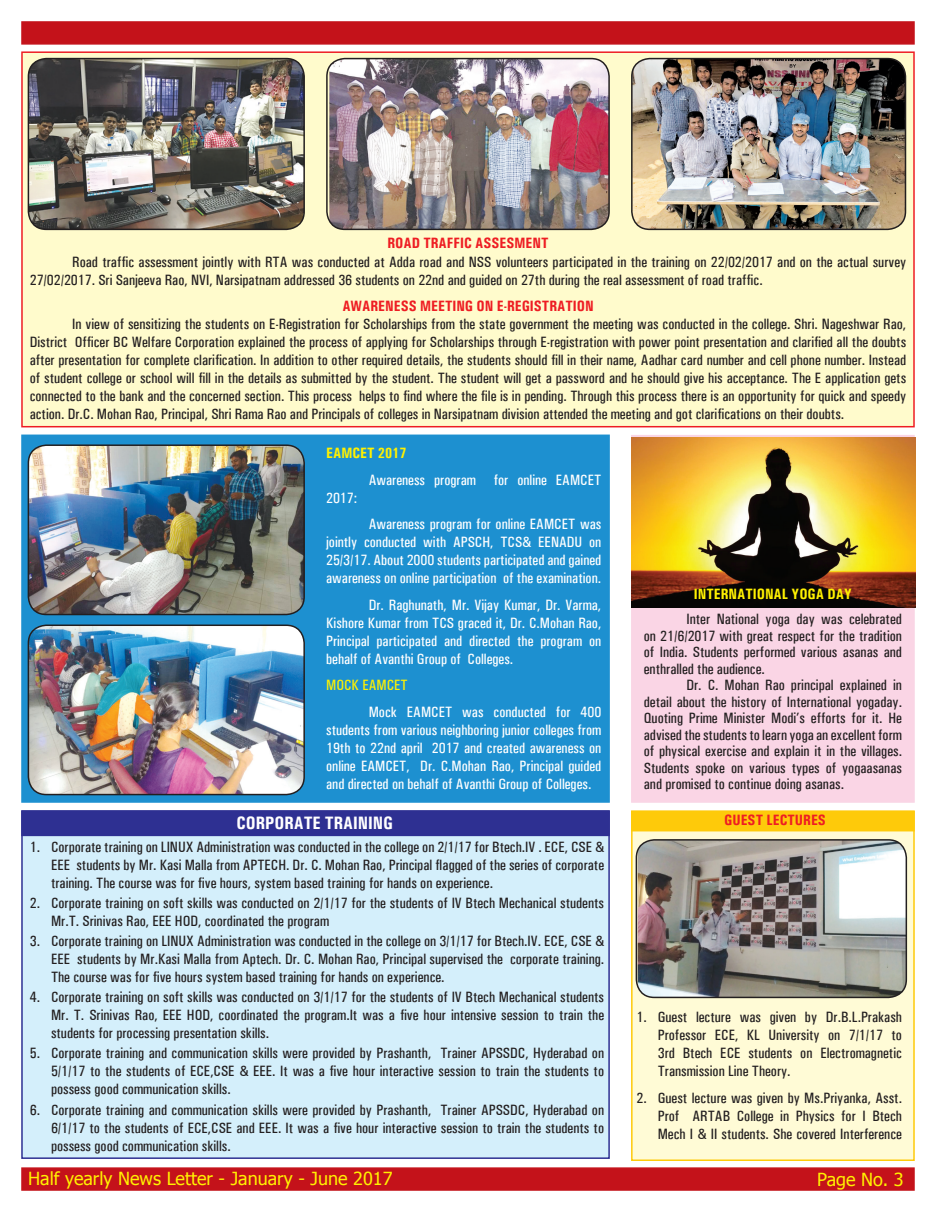
<style>
.page{position:relative;width:936px;height:1212px;background:#fff}
.page>*{position:absolute;margin:0;border:0;box-sizing:border-box;transform-origin:0 0}
.t1{font:18px "Tahoma";color:#fff101}
.t2{font:700 condensed 18px "Univers";color:#fff}
.t3{font:500 condensed 15px/18px "Univers";color:#231f20;text-align:justify}
.t4{font:500 condensed 15px/18px "Univers";color:#fff;text-align:justify}
.t5{font:700 condensed 15px "Univers";color:#ee1d23}
.t6{font:700 condensed 15px "Univers";color:#fff101}
.t7{font:500 condensed 15px "Univers";color:#fff101}
</style>
<div class="page">
<div style="left:631px;top:810px;width:283px;height:351px;background:#fffbd6;border:2px solid #feca0a"></div>
<div style="left:21px;top:810px;width:588px;height:349px;background:#d4effb;border:2px solid #2e3092"></div>
<div style="left:21px;top:810px;width:588px;height:26px;background:#2e3092;border:2px solid #2e3092"></div>
<div style="left:631px;top:810px;width:283px;height:21px;background:#feca0a;border:2px solid #feca0a"></div>
<div style="left:631px;top:435px;width:283px;height:368px;background:#fad5e5"></div>
<div style="left:21px;top:434px;width:588px;height:369px;background:#1d90d0;border:2px solid #1d90d0"></div>
<div style="left:21px;top:21px;width:893px;height:24px;background:#c4121a;border:2px solid #c4121a"></div>
<div style="left:21px;top:1167px;width:893px;height:24px;background:#c4121a;border:2px solid #c4121a"></div>
<div style="left:21px;top:51px;width:893px;height:376px;background:#fffbcc;border:2px solid #ee1d23"></div>
<img style="left:28px;top:59px;width:276px;height:170px">
<div style="left:28px;top:58px;width:277px;height:172px;border:2px solid #231f20;border-radius:18px"></div>
<img style="left:329px;top:59px;width:280px;height:170px">
<div style="left:326px;top:58px;width:283px;height:172px;border:2px solid #231f20;border-radius:18px"></div>
<img style="left:631px;top:59px;width:274px;height:170px">
<div style="left:631px;top:58px;width:275px;height:172px;border:2px solid #231f20;border-radius:18px"></div>
<img style="left:28px;top:447px;width:276px;height:167px">
<div style="left:28px;top:444px;width:277px;height:171px;border:2px solid #231f20;border-radius:18px"></div>
<img style="left:28px;top:627px;width:276px;height:167px">
<div style="left:28px;top:624px;width:277px;height:171px;border:2px solid #231f20;border-radius:18px"></div>
<img style="left:631px;top:437px;width:284px;height:171px">
<img style="left:638px;top:840px;width:268px;height:157px">
<div style="left:635px;top:839px;width:272px;height:159px;border:2px solid #231f20;border-radius:18px"></div>
<p class="t5" style="left:387px;top:234px;width:162px">ROAD TRAFFIC ASSESMENT</p>
<p class="t3" style="left:30px;top:252px;width:877px;text-indent:43px">Road traffic assessment jointly with RTA was conducted at Adda road and NSS volunteers participated in the training on 22/02/2017 and on the actual survey<br>27/02/2017. Sri Sanjeeva Rao, NVI, Narsipatnam addressed 36 students on 22nd and guided on 27th during the real assessment of road traffic.</p>
<p class="t5" style="left:342px;top:297px;width:253px">AWARENESS MEETING ON E-REGISTRATION</p>
<p class="t3" style="left:30px;top:315px;width:877px;text-indent:43px">In view of sensitizing the students on E-Registration for Scholarships from the state government the meeting was conducted in the college. Shri. Nageshwar Rao, District Officer BC Welfare Corporation explained the process of applying for Scholarships through E-registration with power point presentation and clarified all the doubts after presentation for complete clarification. In addition to other required details, the students should fill in their name, Aadhar card number and cell phone number. Instead of student college or school will fill in the details as submitted by the student. The student will get a password and he should give his acceptance. The E application gets connected to the bank and the concerned section. This process helps to find where the file is in pending. Through this process there is an opportunity for quick and speedy action. Dr.C. Mohan Rao, Principal, Shri Rama Rao and Principals of colleges in Narsipatnam division attended the meeting and got clarifications on their doubts.</p>
<p class="t6" style="left:326px;top:444px;width:82px">EAMCET 2017</p>
<p class="t4" style="left:368px;top:470px;width:234px">Awareness program for online EAMCET</p>
<p class="t4" style="left:326px;top:488px;width:32px">2017:</p>
<p class="t4" style="left:326px;top:515px;width:277px;text-indent:43px">Awareness program for online EAMCET was jointly conducted with APSCH, TCS&amp; EENADU on 25/3/17. About 2000 students participated and gained awareness on online participation of the examination.</p>
<p class="t4" style="left:326px;top:595px;width:276px;text-indent:43px">Dr. Raghunath, Mr. Vijay Kumar, Dr. Varma, Kishore Kumar from TCS graced it, Dr. C.Mohan Rao, Principal participated and directed the program on behalf of Avanthi Group of Colleges.</p>
<p class="t7" style="left:326px;top:676px;width:83px">MOCK EAMCET</p>
<p class="t4" style="left:326px;top:702px;width:277px;text-indent:43px">Mock EAMCET was conducted for 400 students from various neighboring junior colleges from 19th to 22nd april 2017 and created awareness on online EAMCET, Dr. C.Mohan Rao, Principal guided and directed on behalf of Avanthi Group of Colleges.</p>
<p class="t6" style="left:693px;top:585px;width:159px">INTERNATIONAL YOGA DAY</p>
<p class="t3" style="left:643px;top:611px;width:260px;line-height:16.5px;text-indent:43px">Inter National yoga day was celebrated on 21/6/2017 with great respect for the tradition of India. Students performed various asanas and enthralled the audience.</p>
<p class="t3" style="left:643px;top:677px;width:260px;line-height:16.5px;text-indent:43px">Dr. C. Mohan Rao principal explained in detail about the history of International yogaday.<br>Quoting Prime Minister Modi’s efforts for it. He advised the students to learn yoga an excellent form of physical exercise and explain it in the villages.<br>Students spoke on various types of yogaasanas and promised to continue doing asanas.</p>
<p class="t2" style="left:236px;top:812px;width:158px">CORPORATE TRAINING</p>
<p class="t5" style="left:724px;top:810px;width:103px">GUEST LECTURES</p>
<p class="t3" style="left:51px;top:838px;width:554px;text-indent:-21px">1. Corporate training on LINUX Administration was conducted in the college on 2/1/17 for Btech.IV . ECE, CSE &amp; EEE students by Mr. Kasi Malla from APTECH. Dr. C. Mohan Rao, Principal flagged of the series of corporate training. The course was for five hours, system based training for hands on experience.</p>
<p class="t3" style="left:51px;top:894px;width:554px;text-indent:-21px">2. Corporate training on soft skills was conducted on 2/1/17 for the students of IV Btech Mechanical students<br>Mr.T. Srinivas Rao, EEE HOD, coordinated the program</p>
<p class="t3" style="left:51px;top:932px;width:554px;text-indent:-21px">3. Corporate training on LINUX Administration was conducted in the college on 3/1/17 for Btech.IV. ECE, CSE &amp; EEE students by Mr.Kasi Malla from Aptech. Dr. C. Mohan Rao, Principal supervised the corporate training.<br>The course was for five hours system based training for hands on experience.</p>
<p class="t3" style="left:51px;top:988px;width:554px;text-indent:-21px">4. Corporate training on soft skills was conducted on 3/1/17 for the students of IV Btech Mechanical students Mr. T. Srinivas Rao, EEE HOD, coordinated the program.It was a five hour intensive session to train the students for processing presentation skills.</p>
<p class="t3" style="left:51px;top:1044px;width:554px;text-indent:-21px">5. Corporate training and communication skills were provided by Prashanth, Trainer APSSDC, Hyderabad on 5/1/17 to the students of ECE,CSE &amp; EEE. It was a five hour interactive session to train the students to possess good communication skills.</p>
<p class="t3" style="left:51px;top:1100px;width:554px;text-indent:-21px">6. Corporate training and communication skills were provided by Prashanth, Trainer APSSDC, Hyderabad on 6/1/17 to the students of ECE,CSE and EEE. It was a five hour interactive session to train the students to possess good communication skills.</p>
<p class="t3" style="left:657px;top:1008px;width:246px;text-indent:-21px">1. Guest lecture was given by Dr.B.L.Prakash Professor ECE, KL University on 7/1/17 to 3rd Btech ECE students on Electromagnetic Transmission Line Theory.</p>
<p class="t3" style="left:657px;top:1088px;width:246px;text-indent:-21px">2. Guest lecture was given by Ms.Priyanka, Asst.<br>Prof ARTAB College in Physics for I Btech Mech I &amp; II students. She covered Interference</p>
<p class="t1" style="left:28px;top:1166px;width:366px">Half yearly News Letter - January - June 2017</p>
<p class="t1" style="left:817px;top:1167px;width:88px">Page No. 3</p>
</div>
